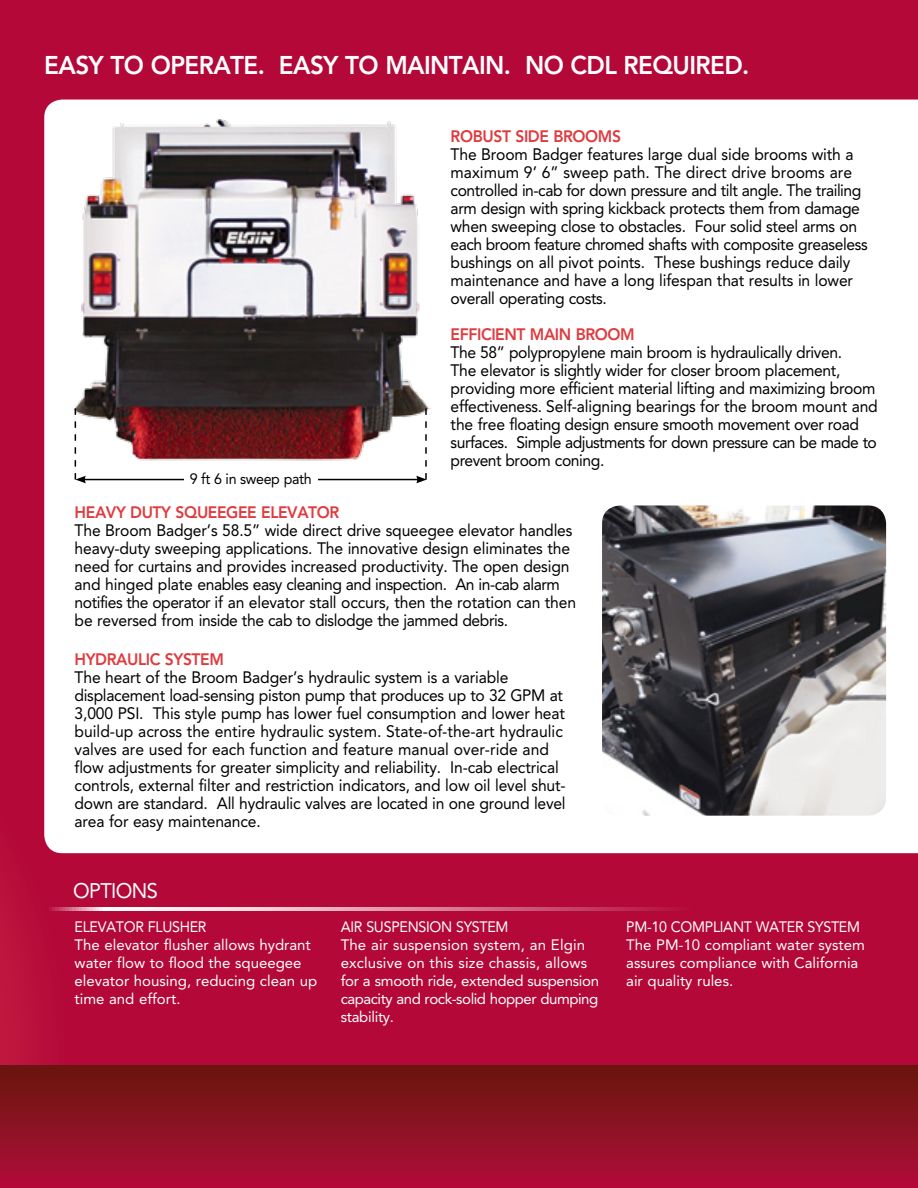
<style>
.page{position:relative;width:918px;height:1188px;background:#b30838}
.page>*{position:absolute;margin:0;border:0;box-sizing:border-box;transform-origin:0 0}
.t1{font:800 25.5px "Avenir";letter-spacing:-.025em;color:#fff;scale:.95 1}
.t2{font:21px "Avenir";letter-spacing:-.03em;color:#fff;scale:.95 1}
.t3{font:16.5px/18px "Avenir";letter-spacing:-.01em;color:#000;scale:.95 1}
.t4{font:800 16.5px "Avenir";letter-spacing:-.025em;color:#e03a3e;scale:.95 1}
.t5{font:15px/18px "Avenir";color:#fff}
.t6{font:15px/18px "Avenir";letter-spacing:-.02em;color:#fff}
.t7{font:15px "Avenir";letter-spacing:-.02em;color:#fff;scale:.95 1}
.t8{font:15px "Avenir";letter-spacing:-.025em;color:#000;scale:.95 1}
</style>
<div class="page">
<div style="left:0;top:1065px;width:918px;height:123px;background:linear-gradient(to bottom,#67170c,#b20c3a)"></div>
<div style="left:44px;top:100px;width:874px;height:753px;background:#fff"></div>
<img style="left:75px;top:120px;width:355px;height:342px">
<hr style="left:84px;top:479px;width:335px;height:1px;background:#000">
<svg style="left:75px;top:408px;width:11px;height:75px"></svg>
<svg style="left:416px;top:408px;width:11px;height:75px"></svg>
<hr style="left:45px;top:908px;width:864px;height:3px;background:#fff">
<img style="left:602px;top:505px;width:284px;height:311px">
<div style="left:184px;top:471px;width:133px;height:14px;background:#fff"></div>
<p class="t1" style="left:44px;top:50px;width:744px">EASY TO OPERATE. EASY TO MAINTAIN. NO CDL REQUIRED.</p>
<p class="t8" style="left:190px;top:470px;width:130px">9 ft 6 in sweep path</p>
<p class="t4" style="left:451px;top:127px;width:181px">ROBUST SIDE BROOMS</p>
<p class="t3" style="left:451px;top:146px;width:441px">The Broom Badger features large dual side brooms with a maximum 9’ 6” sweep path. The direct drive brooms are controlled in-cab for down pressure and tilt angle. The trailing arm design with spring kickback protects them from damage when sweeping close to obstacles. Four solid steel arms on each broom feature chromed shafts with composite greaseless bushings on all pivot points. These bushings reduce daily maintenance and have a long lifespan that results in lower overall operating costs.</p>
<p class="t4" style="left:451px;top:325px;width:195px">EFFICIENT MAIN BROOM</p>
<p class="t3" style="left:451px;top:344px;width:451px">The 58” polypropylene main broom is hydraulically driven.<br>The elevator is slightly wider for closer broom placement, providing more efficient material lifting and maximizing broom effectiveness. Self-aligning bearings for the broom mount and the free floating design ensure smooth movement over road surfaces. Simple adjustments for down pressure can be made to prevent broom coning.</p>
<p class="t4" style="left:75px;top:502px;width:280px">HEAVY DUTY SQUEEGEE ELEVATOR</p>
<p class="t3" style="left:75px;top:521px;width:529px">The Broom Badger’s 58.5” wide direct drive squeegee elevator handles heavy-duty sweeping applications. The innovative design eliminates the need for curtains and provides increased productivity. The open design and hinged plate enables easy cleaning and inspection. An in-cab alarm notifies the operator if an elevator stall occurs, then the rotation can then be reversed from inside the cab to dislodge the jammed debris.</p>
<p class="t4" style="left:75px;top:649px;width:159px">HYDRAULIC SYSTEM</p>
<p class="t3" style="left:75px;top:668px;width:518px">The heart of the Broom Badger’s hydraulic system is a variable displacement load-sensing piston pump that produces up to 32 GPM at 3,000 PSI. This style pump has lower fuel consumption and lower heat build-up across the entire hydraulic system. State-of-the-art hydraulic valves are used for each function and feature manual over-ride and flow adjustments for greater simplicity and reliability. In-cab electrical controls, external filter and restriction indicators, and low oil level shut&shy;down are standard. All hydraulic valves are located in one ground level area for easy maintenance.</p>
<p class="t2" style="left:73px;top:879px;width:91px">OPTIONS</p>
<p class="t7" style="left:75px;top:918px;width:141px">ELEVATOR FLUSHER</p>
<p class="t5" style="left:75px;top:936px;width:244px">The elevator flusher allows hydrant water flow to flood the squeegee elevator housing, reducing clean up time and effort.</p>
<p class="t7" style="left:341px;top:918px;width:178px">AIR SUSPENSION SYSTEM</p>
<p class="t6" style="left:341px;top:936px;width:260px">The air suspension system, an Elgin exclusive on this size chassis, allows for a smooth ride, extended suspension capacity and rock-solid hopper dumping stability.</p>
<p class="t7" style="left:626px;top:918px;width:248px">PM-10 COMPLIANT WATER SYSTEM</p>
<p class="t5" style="left:626px;top:936px;width:240px">The PM-10 compliant water system assures compliance with California air quality rules.</p>
</div>
